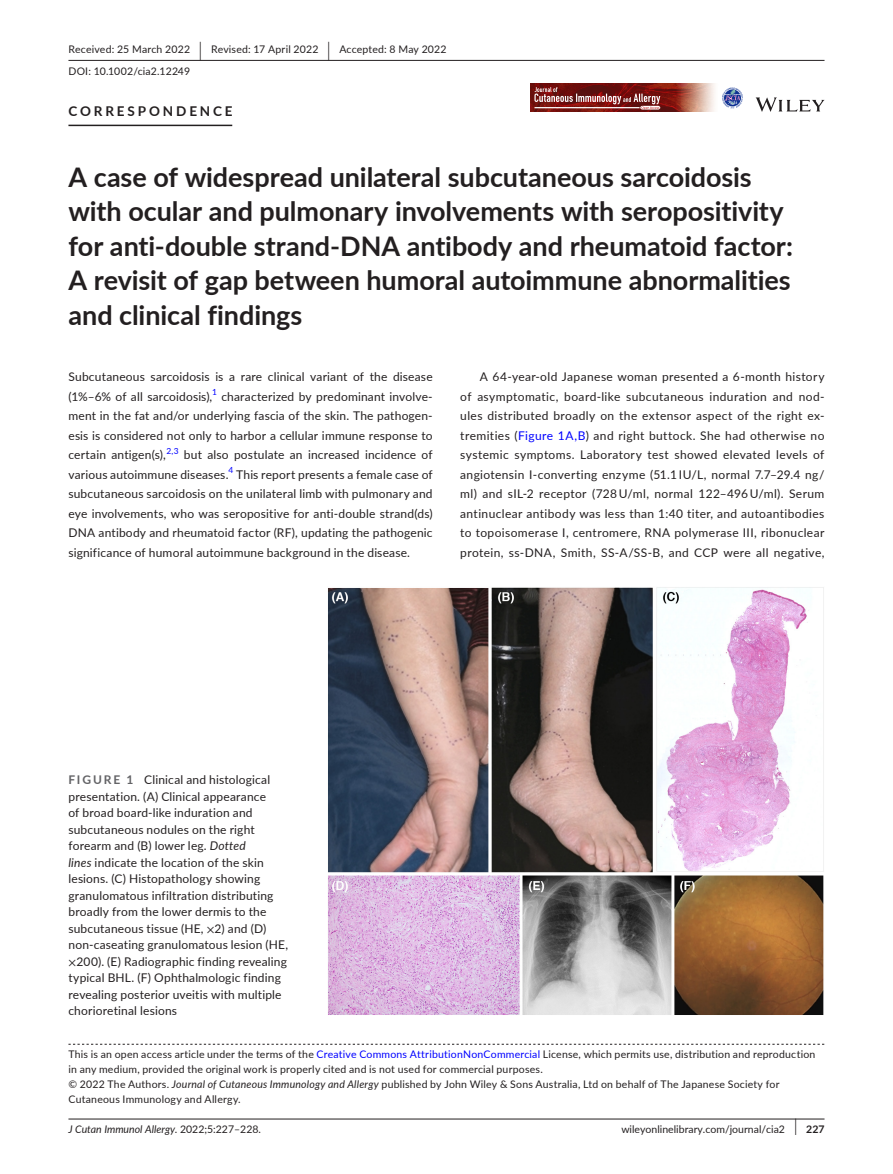
<style>
.page{position:relative;width:893px;height:1174px;background:#fff}
.page>*{position:absolute;margin:0;border:0;box-sizing:border-box;transform-origin:0 0}
.t1{font:700 27px/34.5px "Lato";color:#231f20}
.t2{font:700 13.5px "Lato";letter-spacing:.215em;color:#231f20}
.t3{font:12px/19.5px "Lato";letter-spacing:.015em;color:#231f20}
.t4{font:10.5px/15px "Lato";letter-spacing:.02em;color:#231f20}
.t5{font:10.5px "Lato";color:#231f20}
.t6{font:italic 10.5px "Lato";color:#231f20}
.t7{font:8.4px "Lato";color:#00f}
.s1{font-size:19.65px}
.s2{color:#00f}
.s3{font-weight:700;color:#636366}
.s4{font-style:italic}
.s5{font-family:"STIX"}
.s6{font-style:normal}
.s7{font-size:17.4px}
.s8{font-weight:700}
</style>
<div class="page">
<hr style="left:68px;top:1118px;width:756px;height:1px;background:#231f20">
<svg style="left:756px;top:97px;width:68px;height:15px"></svg>
<img style="left:530px;top:83px;width:185px;height:29px">
<svg style="left:534px;top:87px;width:126px;height:22px;background:#914543"></svg>
<svg style="left:722px;top:87px;width:21px;height:21px"></svg>
<hr style="left:68px;top:60px;width:756px;height:1px;background:#231f20">
<hr style="left:68px;top:125px;width:164px;height:1px;background:#231f20">
<img style="left:328px;top:587px;width:496px;height:428px">
<svg style="left:68px;top:1043px;width:756px;height:1px"></svg>
<p class="t4" style="left:68px;top:38px;width:380px;line-height:21.8px">Received: 25 March 2022 <span class="s1">|</span> Revised: 17 April 2022 <span class="s1">|</span> Accepted: 8 May 2022<br>DOI: 10.1002/cia2.12249</p>
<p class="t2" style="left:68px;top:101px;width:166px">CORRESPONDENCE</p>
<p class="t1" style="left:68px;top:159px;width:726px">A case of widespread unilateral subcutaneous sarcoidosis with ocular and pulmonary involvements with seropositivity for anti-double strand-DNA antibody and rheumatoid factor:<br>A revisit of gap between humoral autoimmune abnormalities and clinical findings</p>
<p class="t3" style="left:68px;top:366px;width:366px">Subcutaneous sarcoidosis is a rare clinical variant of the disease (1%–6% of all sarcoidosis),</p>
<p class="t7" style="left:212px;top:386px;width:6px">1</p>
<p class="t3" style="left:68px;top:386px;width:366px;text-align:justify;text-indent:153px">characterized by predominant involve&shy;ment in the fat and/or underlying fascia of the skin. The pathogen&shy;esis is considered not only to harbor a cellular immune response to certain antigen(s),</p>
<p class="t7" style="left:166px;top:445px;width:14px">2,3</p>
<p class="t3" style="left:68px;top:444px;width:366px;text-indent:115px">but also postulate an increased incidence of various autoimmune diseases.</p>
<p class="t7" style="left:229px;top:464px;width:6px">4</p>
<p class="t3" style="left:68px;top:464px;width:366px;text-align:justify;text-indent:168px">This report presents a female case of subcutaneous sarcoidosis on the unilateral limb with pulmonary and eye involvements, who was seropositive for anti-double strand(ds)<br>DNA antibody and rheumatoid factor (RF), updating the pathogenic significance of humoral autoimmune background in the disease.</p>
<p class="t3" style="left:460px;top:366px;width:366px;text-align:justify;text-indent:20px">A 64-year-old Japanese woman presented a 6-month history of asymptomatic, board-like subcutaneous induration and nod&shy;ules distributed broadly on the extensor aspect of the right ex&shy;tremities (<span class="s2">Figure 1A,B</span>) and right buttock. She had otherwise no systemic symptoms. Laboratory test showed elevated levels of angiotensin I-converting enzyme (51.1 IU/L, normal 7.7–29.4 ng/ ml) and sIL-2 receptor (728 U/ml, normal 122–496 U/ml). Serum antinuclear antibody was less than 1:40 titer, and autoantibodies to topoisomerase I, centromere, RNA polymerase III, ribonuclear protein, ss-DNA, Smith, SS-A/SS-B, and CCP were all negative,</p>
<p class="t3" style="left:68px;top:771px;width:221px;line-height:16.5px"><span class="s3">FIGURE 1</span> Clinical and histological presentation. (A) Clinical appearance<br>of broad board-like induration and subcutaneous nodules on the right forearm and (B) lower leg. <span class="s4">Dotted<br>lines</span> indicate the location of the skin lesions. (C) Histopathology showing granulomatous infiltration distributing broadly from the lower dermis to the subcutaneous tissue (HE, <span class="s5">×</span>2) and (D) non-caseating granulomatous lesion (HE, <span class="s5">×</span>200). (E) Radiographic finding revealing typical BHL. (F) Ophthalmologic finding revealing posterior uveitis with multiple chorioretinal lesions</p>
<p class="t4" style="left:68px;top:1046px;width:748px">This is an open access article under the terms of the <span class="s2">Creative Commons AttributionNonCommercial</span> License, which permits use, distribution and reproduction in any medium, provided the original work is properly cited and is not used for commercial purposes.<br>© 2022 The Authors. <span class="s4">Journal of Cutaneous Immunology and Allergy</span> published by John Wiley &amp; Sons Australia, Ltd on behalf of The Japanese Society for Cutaneous Immunology and Allergy.</p>
<p class="t6" style="left:68px;top:1121px;width:194px">J Cutan Immunol Allergy. <span class="s6">2022;5:227–228.</span></p>
<p class="t5" style="left:621px;top:1121px;width:205px">wileyonlinelibrary.com/journal/cia2 <span class="s7">|</span> <span class="s8">227</span></p>
</div>
